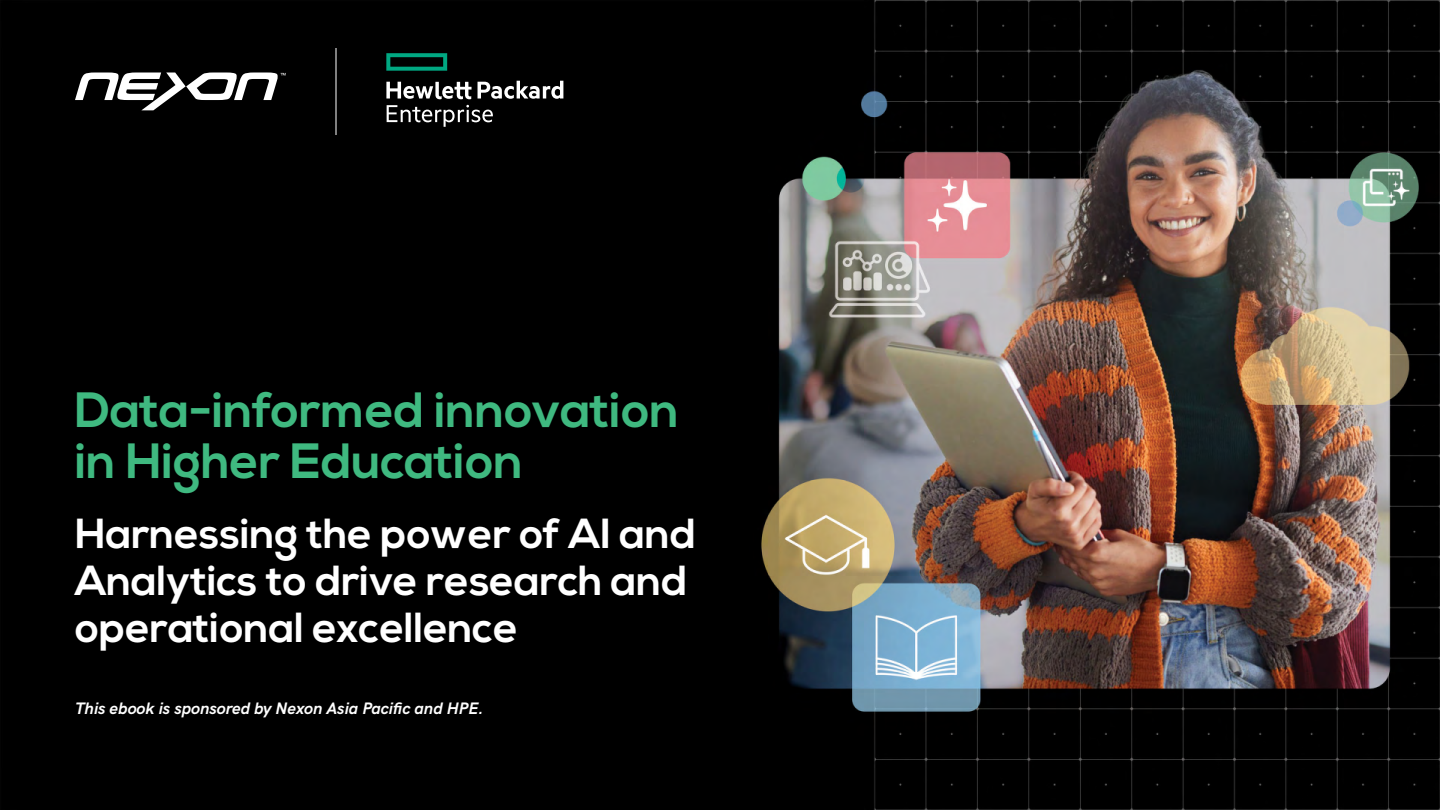
<style>
.page{position:relative;width:1440px;height:810px;background:#fff}
.page>*{position:absolute;margin:0;border:0;box-sizing:border-box;transform-origin:0 0}
.t1{font:700 49.5px/51px "Nexa";color:#3fb980}
.t2{font:700 42px/47.2px "Nexa";color:#fff}
.t3{font:italic 700 16.5px "HK Grotesk";color:#fff}
</style>
<div class="page">
<img style="left:0;top:0;width:1440px;height:810px">
<svg style="left:75px;top:73px;width:211px;height:37px"></svg>
<hr style="left:336px;top:48px;width:1px;height:87px;background:#fff">
<svg style="left:386px;top:53px;width:61px;height:18px"></svg>
<svg style="left:478px;top:81px;width:85px;height:18px"></svg>
<svg style="left:386px;top:82px;width:86px;height:17px"></svg>
<svg style="left:387px;top:105px;width:106px;height:22px"></svg>
<p class="t1" style="left:75px;top:386px;width:606px">Data-informed innovation in Higher Education</p>
<p class="t2" style="left:75px;top:511px;width:623px">Harnessing the power of AI and<br>Analytics to drive research and operational excellence</p>
<p class="t3" style="left:75px;top:695px;width:410px">This ebook is sponsored by Nexon Asia Pacific and HPE.</p>
</div>
